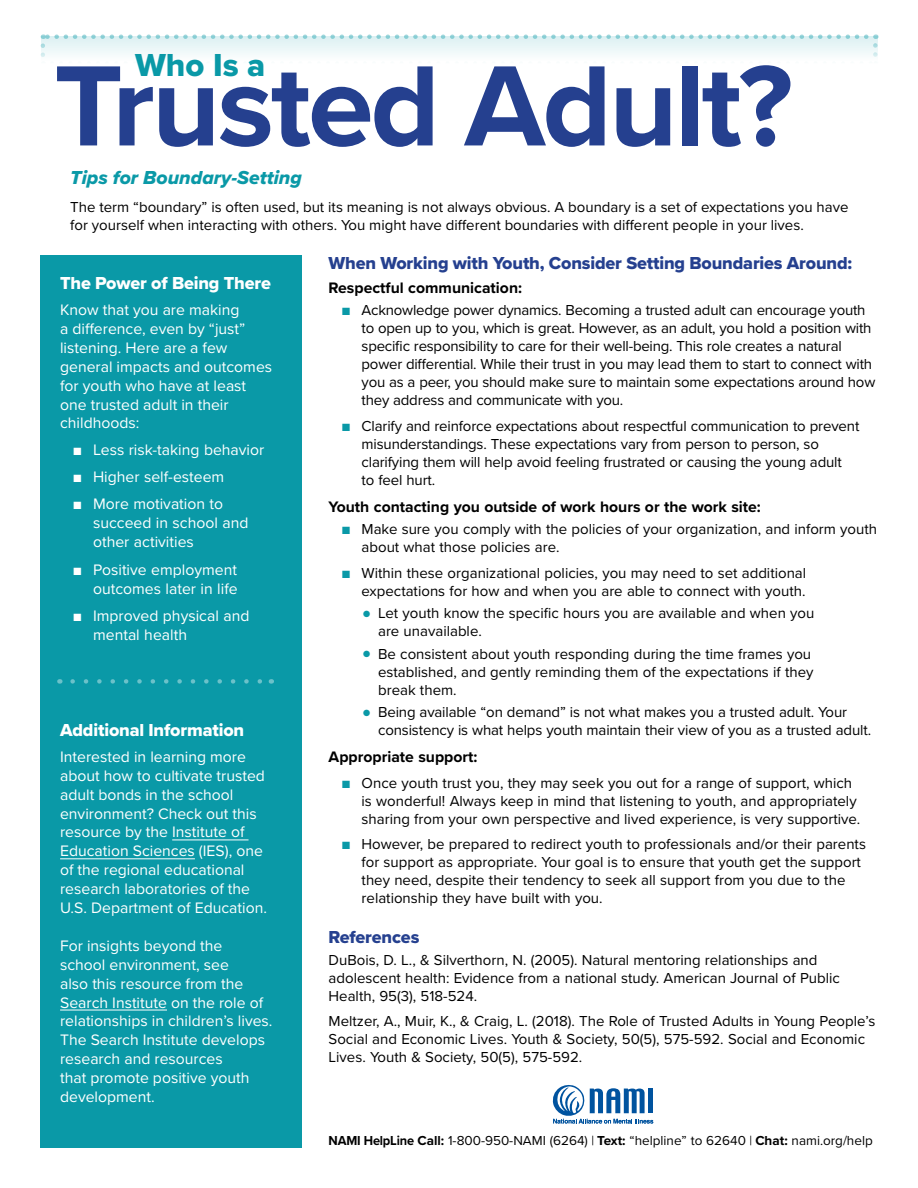
<style>
.page{position:relative;width:918px;height:1188px;background:#fff}
.page>*{position:absolute;margin:0;border:0;box-sizing:border-box;transform-origin:0 0}
.t1{font:700 118.5px "Proxima Nova";letter-spacing:-.025em;color:#25408f}
.t2{font:33px "Proxima Nova Extrabld";color:#0a99a7}
.t3{font:19.5px "Proxima Nova Extrabld It";color:#0a99a7}
.t4{font:18px "Proxima Nova Extrabld";letter-spacing:-.01em;color:#25408f}
.t5{font:18px "Proxima Nova Extrabld";letter-spacing:-.01em;color:#fff}
.t6{font:15.75px/18.9px "Proxima Nova";color:#fff}
.t7{font:700 15.75px "Proxima Nova";color:#000}
.t8{font:15px/18px "Proxima Nova";color:#000}
.t9{font:13.5px "Proxima Nova";color:#000}
.s1{color:#0a99a7}
.s2{font-weight:700}
</style>
<div class="page">
<div style="left:40px;top:255px;width:262px;height:893px;background:#0a99a7"></div>
<svg style="left:553px;top:1085px;width:100px;height:39px"></svg>
<svg style="left:43px;top:34px;width:823px;height:2px"></svg>
<svg style="left:41px;top:36px;width:837px;height:21px;fill:#e9f6f7"></svg>
<hr style="left:172px;top:839px;width:77px;height:1px;background:#fff">
<hr style="left:60px;top:858px;width:135px;height:1px;background:#fff">
<hr style="left:60px;top:1010px;width:107px;height:1px;background:#fff">
<svg style="left:73px;top:679px;width:189px;height:5px"></svg>
<h2 class="t2" style="left:135px;top:40px;width:132px">Who Is a</h2>
<h1 class="t1" style="left:54px;top:18px;width:740px">Trusted Adult?</h1>
<h3 class="t3" style="left:70px;top:163px;width:233px">Tips for Boundary-Setting</h3>
<p class="t8" style="left:70px;top:198px;width:780px">The term “boundary” is often used, but its meaning is not always obvious. A boundary is a set of expectations you have for yourself when interacting with others. You might have different boundaries with different people in your lives.</p>
<p class="t4" style="left:329px;top:250px;width:525px">When Working with Youth, Consider Setting Boundaries Around:</p>
<p class="t7" style="left:329px;top:276px;width:195px">Respectful communication:</p>
<p class="t8" style="left:362px;top:300px;width:515px;text-indent:-19px"><span class="s1">■</span> Acknowledge power dynamics. Becoming a trusted adult can encourage youth to open up to you, which is great. However, as an adult, you hold a position with specific responsibility to care for their well-being. This role creates a natural power differential. While their trust in you may lead them to start to connect with you as a peer, you should make sure to maintain some expectations around how they address and communicate with you.</p>
<p class="t8" style="left:362px;top:416px;width:499px;text-indent:-19px"><span class="s1">■</span> Clarify and reinforce expectations about respectful communication to prevent misunderstandings. These expectations vary from person to person, so clarifying them will help avoid feeling frustrated or causing the young adult<br>to feel hurt.</p>
<p class="t7" style="left:329px;top:495px;width:434px">Youth contacting you outside of work hours or the work site:</p>
<p class="t8" style="left:362px;top:519px;width:517px;text-indent:-19px"><span class="s1">■</span> Make sure you comply with the policies of your organization, and inform youth about what those policies are.</p>
<p class="t8" style="left:342px;top:563px;width:466px;text-align:right"><span class="s1">■</span> Within these organizational policies, you may need to set additional expectations for how and when you are able to connect with youth.</p>
<p class="t8" style="left:378px;top:603px;width:438px;text-indent:-15px"><span class="s1">●</span> Let youth know the specific hours you are available and when you are unavailable.</p>
<p class="t8" style="left:378px;top:644px;width:437px;text-indent:-15px"><span class="s1">●</span> Be consistent about youth responding during the time frames you established, and gently reminding them of the expectations if they break them.</p>
<p class="t8" style="left:378px;top:702px;width:495px;text-indent:-15px"><span class="s1">●</span> Being available “on demand” is not what makes you a trusted adult. Your consistency is what helps youth maintain their view of you as a trusted adult.</p>
<p class="t7" style="left:329px;top:745px;width:150px">Appropriate support:</p>
<p class="t8" style="left:362px;top:773px;width:500px;text-indent:-19px"><span class="s1">■</span> Once youth trust you, they may seek you out for a range of support, which is wonderful! Always keep in mind that listening to youth, and appropriately sharing from your own perspective and lived experience, is very supportive.</p>
<p class="t8" style="left:362px;top:834px;width:506px;text-indent:-19px"><span class="s1">■</span> However, be prepared to redirect youth to professionals and/or their parents for support as appropriate. Your goal is to ensure that youth get the support they need, despite their tendency to seek all support from you due to the relationship they have built with you.</p>
<p class="t4" style="left:329px;top:923px;width:92px">References</p>
<p class="t8" style="left:329px;top:950px;width:513px">DuBois, D. L., &amp; Silverthorn, N. (2005). Natural mentoring relationships and adolescent health: Evidence from a national study. American Journal of Public<br>Health, 95(3), 518-524.</p>
<p class="t8" style="left:329px;top:1011px;width:548px">Meltzer, A., Muir, K., &amp; Craig, L. (2018). The Role of Trusted Adults in Young People’s<br>Social and Economic Lives. Youth &amp; Society, 50(5), 575-592. Social and Economic<br>Lives. Youth &amp; Society, 50(5), 575-592.</p>
<p class="t5" style="left:60px;top:270px;width:212px">The Power of Being There</p>
<p class="t6" style="left:60px;top:300px;width:214px">Know that you are making<br>a difference, even by “just” listening. Here are a few general impacts and outcomes for youth who have at least one trusted adult in their childhoods:</p>
<p class="t6" style="left:74px;top:439px;width:192px">■ Less risk-taking behavior</p>
<p class="t6" style="left:74px;top:466px;width:152px">■ Higher self-esteem</p>
<p class="t6" style="left:93px;top:493px;width:157px;line-height:19.5px;text-indent:-20px">■ More motivation to succeed in school and other activities</p>
<p class="t6" style="left:74px;top:559px;width:166px;line-height:19.5px;text-align:right">■ Positive employment outcomes later in life</p>
<p class="t6" style="left:93px;top:605px;width:158px;line-height:19.5px;text-indent:-20px">■ Improved physical and mental health</p>
<p class="t5" style="left:60px;top:717px;width:186px">Additional Information</p>
<p class="t6" style="left:60px;top:746px;width:208px">Interested in learning more about how to cultivate trusted adult bonds in the school environment? Check out this resource by the Institute of<br>Education Sciences (IES), one of the regional educational research laboratories of the<br>U.S. Department of Education.</p>
<p class="t6" style="left:60px;top:935px;width:214px">For insights beyond the<br>school environment, see<br>also this resource from the<br>Search Institute on the role of relationships in children’s lives.<br>The Search Institute develops research and resources<br>that promote positive youth development.</p>
<p class="t9" style="left:329px;top:1131px;width:546px"><span class="s2">NAMI HelpLine Call:</span> 1-800-950-NAMI (6264) | <span class="s2">Text:</span> “helpline” to 62640 | <span class="s2">Chat:</span> nami.org/help</p>
</div>
